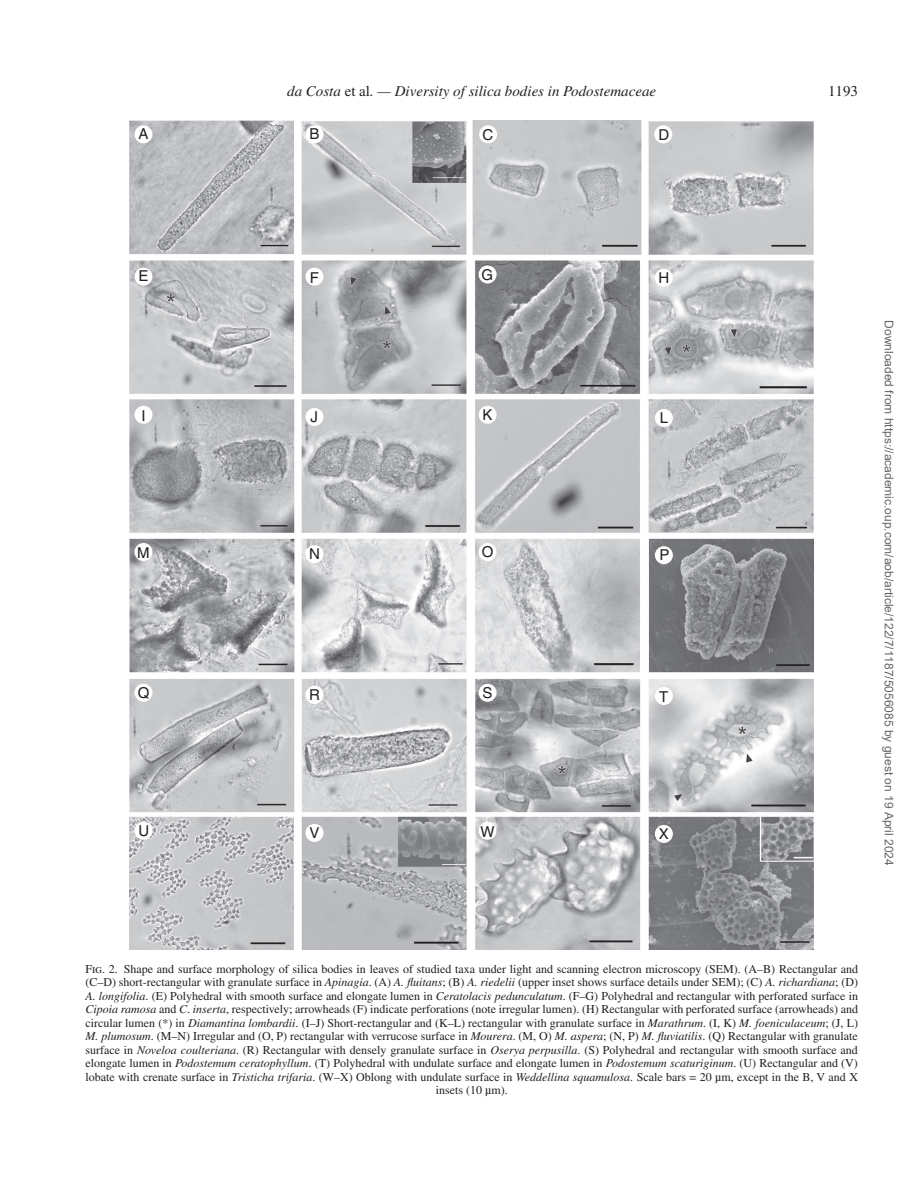
<style>
.page{position:relative;width:918px;height:1186px;background:#fff}
.page>*{position:absolute;margin:0;border:0;box-sizing:border-box;transform-origin:0 0}
.t1{font:italic 15px "Times LT Std";color:#231f20}
.t2{font:15px "Helvetica";color:#231f20}
.t3{font:15px "Times LT Std";color:#231f20}
.t4{font:12px/13.5px "Times LT Std";color:#231f20;text-align:center}
.t5{font:12px "Arial";color:#666}
.s1{font-style:normal}
.s2{font-style:italic}
.s3{font-family:"Gandhari Unicode"}
</style>
<div class="page">
<img style="left:130px;top:120px;width:684px;height:829px">
<div style="left:135px;top:125px;width:18px;height:18px;background:#fff;border-radius:50%"></div>
<div style="left:306px;top:125px;width:18px;height:18px;background:#fff;border-radius:50%"></div>
<div style="left:479px;top:125px;width:18px;height:18px;background:#fff;border-radius:50%"></div>
<div style="left:654px;top:125px;width:18px;height:18px;background:#fff;border-radius:50%"></div>
<div style="left:135px;top:268px;width:18px;height:18px;background:#fff;border-radius:50%"></div>
<div style="left:306px;top:268px;width:18px;height:18px;background:#fff;border-radius:50%"></div>
<div style="left:479px;top:265px;width:18px;height:18px;background:#fff;border-radius:50%"></div>
<div style="left:655px;top:269px;width:18px;height:18px;background:#fff;border-radius:50%"></div>
<div style="left:306px;top:408px;width:18px;height:18px;background:#fff;border-radius:50%"></div>
<div style="left:479px;top:406px;width:18px;height:18px;background:#fff;border-radius:50%"></div>
<div style="left:655px;top:409px;width:18px;height:18px;background:#fff;border-radius:50%"></div>
<div style="left:135px;top:406px;width:18px;height:18px;background:#fff;border-radius:50%"></div>
<div style="left:306px;top:545px;width:18px;height:18px;background:#fff;border-radius:50%"></div>
<div style="left:479px;top:543px;width:18px;height:18px;background:#fff;border-radius:50%"></div>
<div style="left:655px;top:546px;width:18px;height:18px;background:#fff;border-radius:50%"></div>
<div style="left:135px;top:543px;width:18px;height:18px;background:#fff;border-radius:50%"></div>
<div style="left:306px;top:686px;width:18px;height:18px;background:#fff;border-radius:50%"></div>
<div style="left:479px;top:684px;width:18px;height:18px;background:#fff;border-radius:50%"></div>
<div style="left:655px;top:687px;width:18px;height:18px;background:#fff;border-radius:50%"></div>
<div style="left:135px;top:684px;width:18px;height:18px;background:#fff;border-radius:50%"></div>
<div style="left:306px;top:824px;width:18px;height:18px;background:#fff;border-radius:50%"></div>
<div style="left:479px;top:822px;width:18px;height:18px;background:#fff;border-radius:50%"></div>
<div style="left:655px;top:825px;width:18px;height:18px;background:#fff;border-radius:50%"></div>
<div style="left:135px;top:822px;width:18px;height:18px;background:#fff;border-radius:50%"></div>
<p class="t1" style="left:287px;top:83px;width:371px">da Costa <span class="s1">et al</span>. — Diversity of silica bodies in Podostemaceae</p>
<p class="t3" style="left:828px;top:82px;width:31px">1193</p>
<p class="t2" style="left:139px;top:125px;width:12px">A</p>
<p class="t2" style="left:310px;top:125px;width:12px">B</p>
<p class="t2" style="left:482px;top:126px;width:12px">C</p>
<p class="t2" style="left:658px;top:126px;width:12px">D</p>
<p class="t2" style="left:139px;top:267px;width:12px">E</p>
<p class="t2" style="left:310px;top:269px;width:11px">F</p>
<p class="t2" style="left:481px;top:266px;width:13px">G</p>
<p class="t2" style="left:658px;top:269px;width:12px">H</p>
<p class="t2" style="left:141px;top:407px;width:6px">I</p>
<p class="t2" style="left:311px;top:408px;width:9px">J</p>
<p class="t2" style="left:483px;top:406px;width:12px">K</p>
<p class="t2" style="left:660px;top:409px;width:10px">L</p>
<p class="t2" style="left:137px;top:544px;width:14px">M</p>
<p class="t2" style="left:309px;top:545px;width:12px">N</p>
<p class="t2" style="left:482px;top:543px;width:13px">O</p>
<p class="t2" style="left:659px;top:546px;width:12px">P</p>
<p class="t2" style="left:138px;top:684px;width:13px">Q</p>
<p class="t2" style="left:309px;top:686px;width:12px">R</p>
<p class="t2" style="left:483px;top:684px;width:12px">S</p>
<p class="t2" style="left:659px;top:688px;width:11px">T</p>
<p class="t2" style="left:138px;top:822px;width:12px">U</p>
<p class="t2" style="left:310px;top:824px;width:12px">V</p>
<p class="t2" style="left:480px;top:823px;width:16px">W</p>
<p class="t2" style="left:659px;top:825px;width:12px">X</p>
<p class="t5" style="left:893px;top:320px;width:547px;rotate:90deg">Downloaded from https://academic.oup.com/aob/article/122/7/1187/5056085 by guest on 19 April 2024</p>
<p class="t4" style="left:86px;top:962px;width:774px">Fig. 2. Shape and surface morphology of silica bodies in leaves of studied taxa under light and scanning electron microscopy (SEM). (A–B) Rectangular and (C–D) short-rectangular with granulate surface in <span class="s2">Apinagia</span>. (A) <span class="s2">A. fluitans</span>; (B) <span class="s2">A. riedelii</span> (upper inset shows surface details under SEM); (C) <span class="s2">A. richardiana</span>; (D)<br><span class="s2">A. longifolia</span>. (E) Polyhedral with smooth surface and elongate lumen in <span class="s2">Ceratolacis pedunculatum</span>. (F–G) Polyhedral and rectangular with perforated surface in <span class="s2">Cipoia ramosa</span> and <span class="s2">C</span>. <span class="s2">inserta</span>, respectively; arrowheads (F) indicate perforations (note irregular lumen). (H) Rectangular with perforated surface (arrowheads) and circular lumen (*) in <span class="s2">Diamantina lombardii</span>. (I–J) Short-rectangular and (K–L) rectangular with granulate surface in <span class="s2">Marathrum</span>. (I, K) <span class="s2">M. foeniculaceum</span>; (J, L)<br><span class="s2">M. plumosum</span>. (M–N) Irregular and (O, P) rectangular with verrucose surface in <span class="s2">Mourera</span>. (M, O) <span class="s2">M. aspera</span>; (N, P) <span class="s2">M. fluviatilis</span>. (Q) Rectangular with granulate surface in <span class="s2">Noveloa coulteriana</span>. (R) Rectangular with densely granulate surface in <span class="s2">Oserya perpusilla</span>. (S) Polyhedral and rectangular with smooth surface and elongate lumen in <span class="s2">Podostemum ceratophyllum</span>. (T) Polyhedral with undulate surface and elongate lumen in <span class="s2">Podostemum scaturiginum</span>. (U) Rectangular and (V) lobate with crenate surface in <span class="s2">Tristicha trifaria</span>. (W–X) Oblong with undulate surface in <span class="s2">Weddellina squamulosa</span>. Scale bars = 20 <span class="s3">µ</span>m, except in the B, V and X insets (10 <span class="s3">µ</span>m).</p>
</div>
